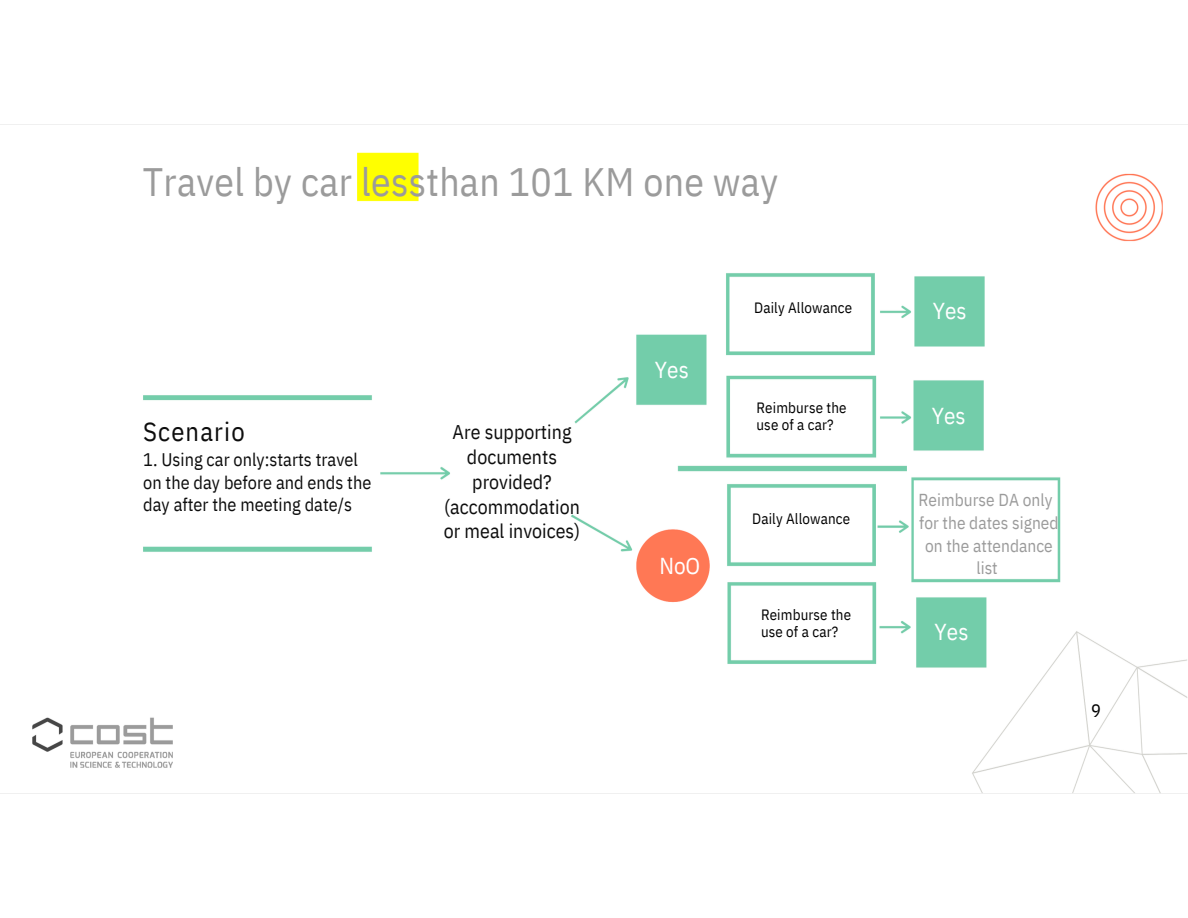
<style>
.page{position:relative;width:1188px;height:918px;background:#fff}
.page>*{position:absolute;margin:0;border:0;box-sizing:border-box;transform-origin:0 0}
.t1{font:39.6px "IBM Plex Sans Cond";letter-spacing:.01em;color:#9b9b9b}
.t2{font:26.4px "IBM Plex Sans Cond";letter-spacing:.045em;color:#0d0d0d}
.t3{font:23.1px "IBM Plex Sans Cond";letter-spacing:.005em;color:#fff}
.t4{font:19.8px/24.8px "IBM Plex Sans Cond";color:#0d0d0d;text-align:center}
.t5{font:18.15px/22.5px "IBM Plex Sans Cond";color:#0d0d0d}
.t6{font:18.15px "IBM Plex Sans Cond";color:#000}
.t7{font:17.25px/22.5px "IBM Plex Sans Cond";color:#9b9b9b;text-align:center}
.t8{font:15px/16.8px "IBM Plex Sans Cond";letter-spacing:.01em;color:#000}
</style>
<div class="page">
<img style="left:0;top:124px;width:1188px;height:670px">
<p class="t1" style="left:143px;top:156px;width:637px">Travel by car lessthan 101 KM one way</p>
<h3 class="t2" style="left:143px;top:414px;width:103px">Scenario</h3>
<h3 class="t4" style="left:444px;top:419px;width:138px">Are supporting documents provided? (accommodation or meal invoices)</h3>
<h1 class="t5" style="left:143px;top:448px;width:230px">1. Using car only:starts travel on the day before and ends the day after the meeting date/s</h1>
<h4 class="t3" style="left:655px;top:354px;width:35px">Yes</h4>
<h4 class="t3" style="left:659px;top:550px;width:43px">NoO</h4>
<p class="t8" style="left:754px;top:299px;width:99px">Daily Allowance</p>
<h5 class="t8" style="left:757px;top:399px;width:92px">Reimburse the use of a car?</h5>
<h5 class="t8" style="left:752px;top:510px;width:99px">Daily Allowance</h5>
<h3 class="t8" style="left:761px;top:606px;width:92px">Reimburse the use of a car?</h3>
<h3 class="t3" style="left:933px;top:296px;width:35px">Yes</h3>
<h3 class="t3" style="left:932px;top:400px;width:35px">Yes</h3>
<p class="t7" style="left:919px;top:488px;width:136px">Reimburse DA only</p>
<p class="t7" style="left:919px;top:512px;width:141px">for the dates signed on the attendance list</p>
<p class="t3" style="left:935px;top:617px;width:35px">Yes</p>
<h2 class="t6" style="left:1091px;top:699px;width:11px">9</h2>
</div>
